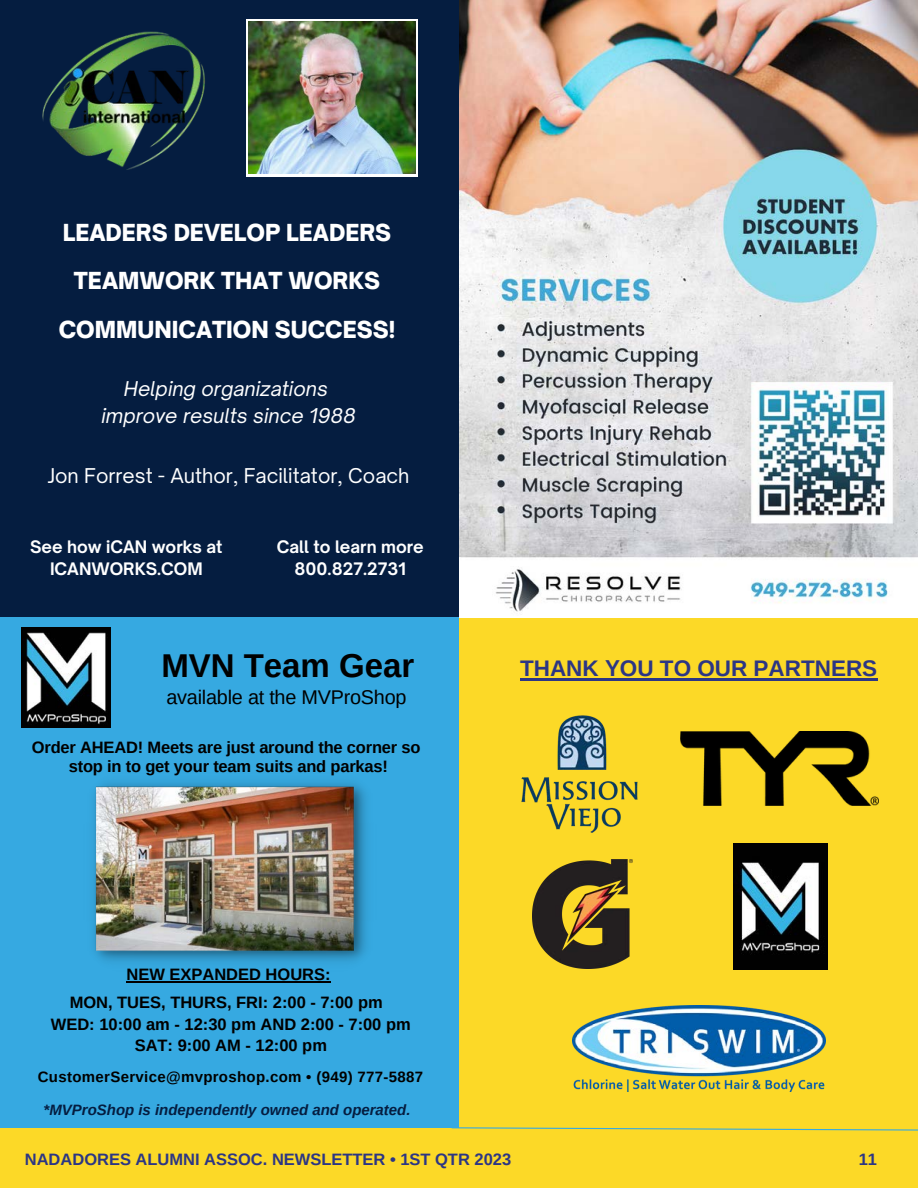
<style>
.page{position:relative;width:918px;height:1188px;background:#fcd927}
.page>*{position:absolute;margin:0;border:0;box-sizing:border-box;transform-origin:0 0}
.t1{font:700 33px "Arimo";color:#000}
.t2{font:900 22.5px/48.4px "Open Sauce One";color:#fff;text-align:center}
.t3{font:700 22.5px "Arimo";color:#2c3684}
.t4{font:19.8px "Arimo";letter-spacing:-.01em;color:#000}
.t5{font:italic 19.5px/27px "Open Sauce One";color:#fff;text-align:center}
.t6{font:19.5px "Open Sauce One";color:#fff}
.t7{font:700 16.5px/28px "Arimo";letter-spacing:-.01em;color:#000;text-align:center}
.t8{font:700 16.5px/22.5px "Open Sauce One";color:#fff;text-align:center}
.t9{font:700 16.5px "Arimo";color:#2c3684}
.t10{font:700 15px "Arimo";letter-spacing:.02em;color:#000}
.t11{font:italic 700 15px "Arimo";color:#051d40}
</style>
<div class="page">
<img style="left:459px;top:0;width:459px;height:618px">
<div style="left:0;top:614px;width:459px;height:514px;background:#36a9e1"></div>
<div style="left:0;top:0;width:459px;height:616px;background:#051d40"></div>
<img style="left:733px;top:843px;width:95px;height:126px">
<img style="left:681px;top:732px;width:198px;height:74px">
<img style="left:532px;top:859px;width:100px;height:109px">
<img style="left:521px;top:715px;width:117px;height:118px">
<svg style="left:246px;top:19px;width:172px;height:158px;background:#eceeea"></svg>
<img style="left:248px;top:22px;width:168px;height:152px">
<img style="left:42px;top:31px;width:163px;height:139px">
<img style="left:22px;top:628px;width:89px;height:100px">
<hr style="left:126px;top:981px;width:205px;height:1px;background:#000">
<img style="left:93px;top:782px;width:274px;height:180px">
<img style="left:572px;top:1006px;width:253px;height:85px">
<hr style="left:520px;top:678px;width:358px;height:2px;background:#2c3684">
<svg style="left:451px;top:1127px;width:467px;height:4px"></svg>
<h2 class="t2" style="left:59px;top:208px;width:338px">LEADERS DEVELOP LEADERS<br>TEAMWORK THAT WORKS<br>COMMUNICATION SUCCESS!</h2>
<p class="t5" style="left:101px;top:375px;width:256px">Helping organizations improve results since 1988</p>
<p class="t6" style="left:48px;top:464px;width:363px">Jon Forrest - Author, Facilitator, Coach</p>
<p class="t8" style="left:30px;top:535px;width:194px">See how iCAN works at<br>ICANWORKS.COM</p>
<p class="t8" style="left:277px;top:535px;width:149px">Call to learn more<br>800.827.2731</p>
<h1 class="t1" style="left:161px;top:647px;width:254px">MVN Team Gear</h1>
<p class="t4" style="left:166px;top:686px;width:242px">available at the MVProShop</p>
<p class="t7" style="left:32px;top:738px;width:390px;line-height:19.2px">Order AHEAD! Meets are just around the corner so stop in to get your team suits and parkas!</p>
<p class="t7" style="left:70px;top:960px;width:315px">NEW EXPANDED HOURS:<br>MON, TUES, THURS, FRI: 2:00 - 7:00 pm</p>
<p class="t7" style="left:51px;top:1013px;width:361px;line-height:21.3px">WED: 10:00 am - 12:30 pm AND 2:00 - 7:00 pm<br>SAT: 9:00 AM - 12:00 pm</p>
<p class="t10" style="left:38px;top:1068px;width:387px">CustomerService@mvproshop.com • (949) 777-5887</p>
<p class="t11" style="left:44px;top:1101px;width:369px">*MVProShop is independently owned and operated.</p>
<h2 class="t3" style="left:520px;top:655px;width:359px">THANK YOU TO OUR PARTNERS</h2>
<p class="t9" style="left:25px;top:1150px;width:488px">NADADORES ALUMNI ASSOC. NEWSLETTER • 1ST QTR 2023</p>
<p class="t9" style="left:859px;top:1150px;width:20px">11</p>
</div>
